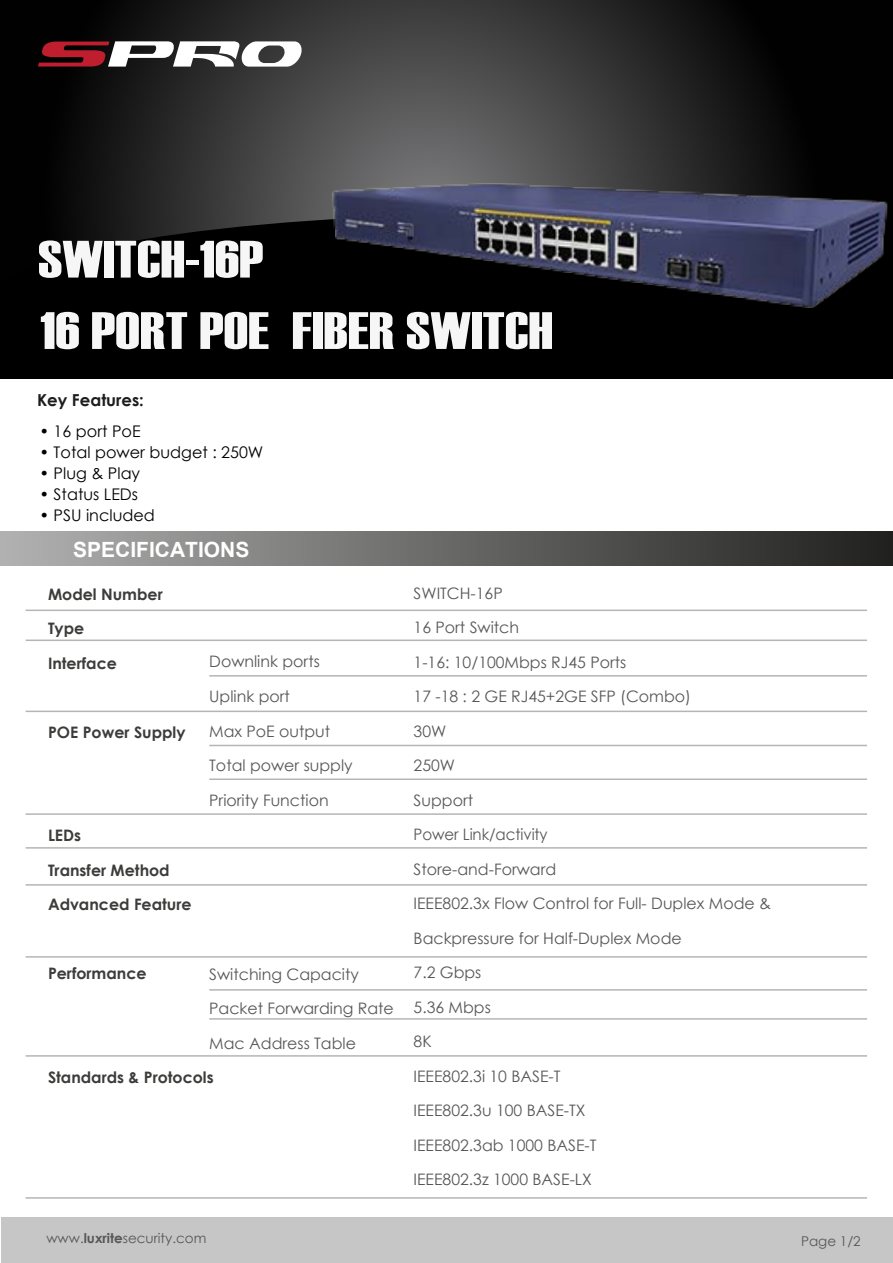
<style>
.page{position:relative;width:893px;height:1263px;background:#fff}
.page>*{position:absolute;margin:0;border:0;box-sizing:border-box;transform-origin:0 0}
.t1{font:52.5px "Haettenschweiler";color:#f6f6f6;scale:1.22 1}
.t2{font:700 21px "Arial";color:#fff}
.t3{font:700 16.5px "Century Gothic";color:#1d1d1b}
.t4{font:16.05px "Century Gothic";color:#000}
.t5{font:15.75px/34.5px "Century Gothic";color:#575756}
.t6{font:700 15.75px/34.5px "Century Gothic";color:#3c3c3b}
.t7{font:13.5px "Century Gothic";color:#575756}
.s1{font-weight:700}
</style>
<div class="page">
<svg style="left:0;top:0;width:893px;height:214px"></svg>
<div style="left:0;top:214px;width:893px;height:164px;background:#000"></div>
<div style="left:0;top:531px;width:893px;height:34px;background:linear-gradient(to right,#b1b1b1,#20201e)"></div>
<img style="left:326px;top:175px;width:567px;height:143px">
<hr style="left:209px;top:778px;width:658px;height:2px;background:#b4b5b5">
<hr style="left:209px;top:745px;width:658px;height:1px;background:#b4b5b5">
<hr style="left:26px;top:711px;width:841px;height:1px;background:#b4b5b5">
<hr style="left:209px;top:675px;width:658px;height:1px;background:#b4b5b5">
<hr style="left:26px;top:639px;width:841px;height:2px;background:#b4b5b5">
<hr style="left:26px;top:609px;width:841px;height:2px;background:#b4b5b5">
<hr style="left:26px;top:847px;width:841px;height:2px;background:#b4b5b5">
<hr style="left:26px;top:884px;width:841px;height:2px;background:#b4b5b5">
<hr style="left:26px;top:956px;width:841px;height:2px;background:#b4b5b5">
<hr style="left:209px;top:989px;width:658px;height:2px;background:#b4b5b5">
<hr style="left:209px;top:1018px;width:658px;height:2px;background:#b4b5b5">
<hr style="left:26px;top:1055px;width:841px;height:2px;background:#b4b5b5">
<hr style="left:26px;top:1197px;width:841px;height:2px;background:#b4b5b5">
<hr style="left:26px;top:813px;width:841px;height:2px;background:#b4b5b5">
<svg style="left:38px;top:41px;width:264px;height:26px"></svg>
<div style="left:1px;top:1217px;width:892px;height:46px;background:#c6c6c6"></div>
<h1 class="t1" style="left:38px;top:224px;width:186px">SWITCH-16P</h1>
<h1 class="t1" style="left:40px;top:295px;width:422px">16 PORT POE FIBER SWITCH</h1>
<p class="t3" style="left:37px;top:388px;width:108px">Key Features:</p>
<p class="t4" style="left:39px;top:420px;width:103px">• 16 port PoE</p>
<p class="t4" style="left:39px;top:441px;width:225px">• Total power budget : 250W</p>
<p class="t4" style="left:39px;top:462px;width:102px">• Plug &amp; Play</p>
<p class="t4" style="left:39px;top:483px;width:100px">• Status LEDs</p>
<p class="t4" style="left:39px;top:504px;width:117px">• PSU included</p>
<h2 class="t2" style="left:73px;top:535px;width:178px">SPECIFICATIONS</h2>
<p class="t6" style="left:48px;top:576px;width:116px">Model Number<br>Type<br>Interface</p>
<p class="t6" style="left:48px;top:714px;width:139px">POE Power Supply</p>
<p class="t6" style="left:48px;top:817px;width:145px">LEDs<br>Transfer Method<br>Advanced Feature</p>
<p class="t5" style="left:209px;top:644px;width:112px">Downlink ports<br>Uplink port</p>
<p class="t5" style="left:209px;top:714px;width:145px">Max PoE output<br>Total power supply<br>Priority Function</p>
<p class="t6" style="left:48px;top:955px;width:100px">Performance</p>
<p class="t5" style="left:209px;top:956px;width:186px">Switching Capacity<br>Packet Forwarding Rate<br>Mac Address Table</p>
<p class="t6" style="left:48px;top:1059px;width:167px">Standards &amp; Protocols</p>
<p class="t5" style="left:414px;top:576px;width:359px">SWITCH-16P<br>16 Port Switch<br>1-16: 10/100Mbps RJ45 Ports<br>17 -18 : 2 GE RJ45+2GE SFP (Combo)<br>30W<br>250W<br>Support<br>Power Link/activity<br>Store-and-Forward<br>IEEE802.3x Flow Control for Full- Duplex Mode &amp;<br>Backpressure for Half-Duplex Mode<br>7.2 Gbps<br>5.36 Mbps<br>8K<br>IEEE802.3i 10 BASE-T<br>IEEE802.3u 100 BASE-TX<br>IEEE802.3ab 1000 BASE-T<br>IEEE802.3z 1000 BASE-LX</p>
<p class="t7" style="left:46px;top:1229px;width:162px">www.<span class="s1">luxrite</span>security.com</p>
<p class="t7" style="left:801px;top:1232px;width:61px">Page 1/2</p>
</div>
